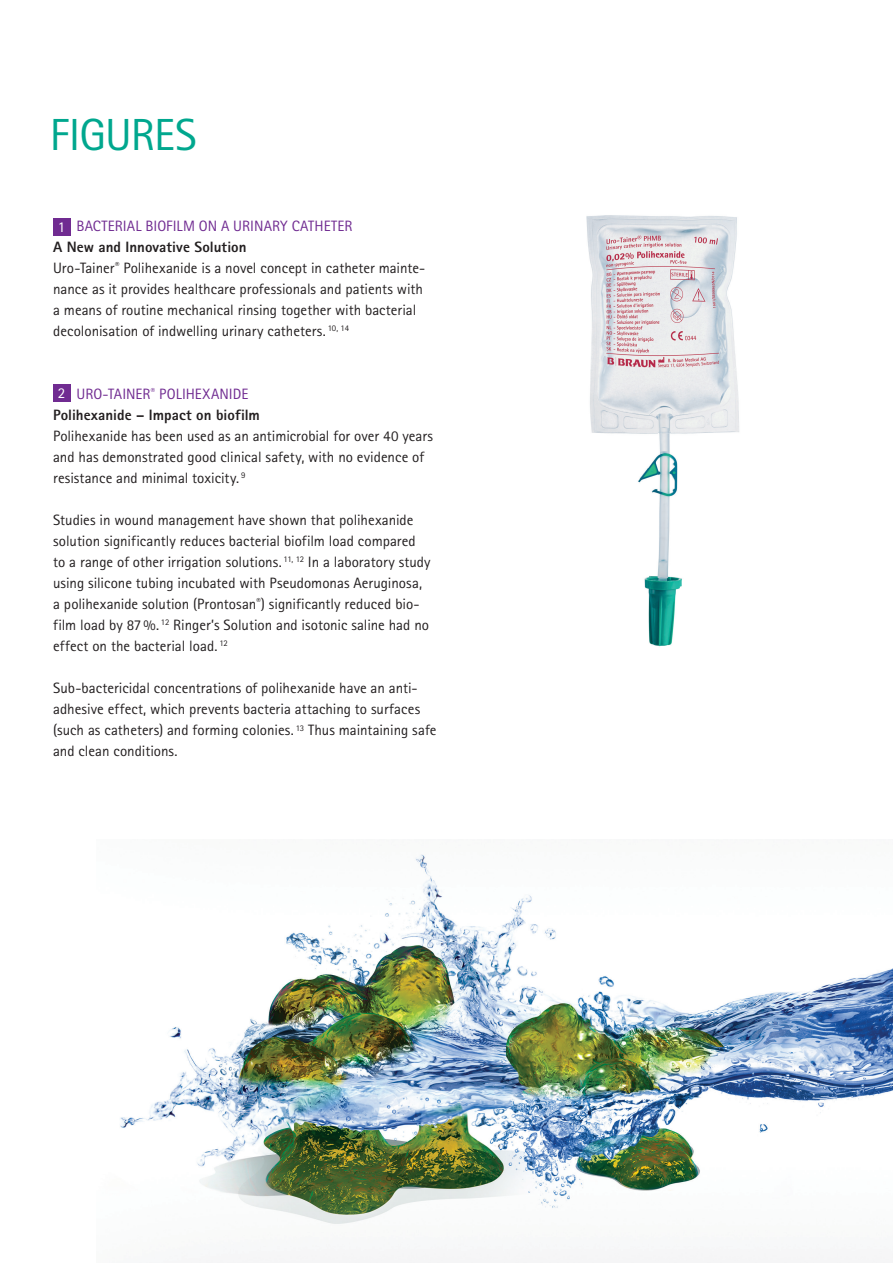
<style>
.page{position:relative;width:893px;height:1263px;background:#fff}
.page>*{position:absolute;margin:0;border:0;box-sizing:border-box;transform-origin:0 0}
.t1{font:45px "Rotis Sans Serif Pro";letter-spacing:-.02em;color:#00a78e}
.t2{font:15px/21px "Rotis Sans Serif Pro";color:#231f20}
.t3{font:800 15px/21px "Rotis Sans Serif Pro";letter-spacing:.005em;color:#231f20}
.t4{font:15px "Rotis Sans Serif Pro";letter-spacing:.005em;color:#702b91}
.t5{font:15px "Rotis Sans Serif Pro";color:#fff}
.s1{font-weight:800}
.s2{font-weight:400;color:#702b91}
</style>
<div class="page">
<div style="left:53px;top:218px;width:17px;height:17px;background:#702b91"></div>
<div style="left:53px;top:385px;width:17px;height:17px;background:#702b91"></div>
<img style="left:586px;top:215px;width:153px;height:432px">
<img style="left:120px;top:854px;width:773px;height:409px">
<h1 class="t1" style="left:50px;top:108px;width:148px">FIGURES</h1>
<p class="t4" style="left:76px;top:217px;width:278px">BACTERIAL BIOFILM ON A URINARY CATHETER</p>
<p class="t2" style="left:53px;top:237px;width:374px"><span class="s1">A New and Innovative Solution<br></span>Uro-Tainer<sup>®</sup> Polihexanide is a novel concept in catheter mainte&shy;nance as it provides healthcare professionals and patients with a means of routine mechanical rinsing together with bacterial decolonisation of indwelling urinary catheters. <sup>10,</sup> <sup>14</sup></p>
<p class="t5" style="left:58px;top:218px;width:9px">1</p>
<p class="t3" style="left:53px;top:384px;width:208px;text-indent:23px"><span class="s2">URO-TAINER</span><sup>®</sup> <span class="s2">POLIHEXANIDE<br></span>Polihexanide – Impact on biofilm</p>
<p class="t2" style="left:53px;top:426px;width:381px">Polihexanide has been used as an antimicrobial for over 40 years and has demonstrated good clinical safety, with no evidence of resistance and minimal toxicity. <sup>9</sup></p>
<p class="t2" style="left:53px;top:510px;width:379px">Studies in wound management have shown that polihexanide solution significantly reduces bacterial biofilm load compared to a range of other irrigation solutions. <sup>11,</sup> <sup>12</sup> In a laboratory study using silicone tubing incubated with Pseudomonas Aeruginosa, a polihexanide solution (Prontosan<sup>®</sup>) significantly reduced bio&shy;film load by 87%. <sup>12</sup> Ringer’s Solution and isotonic saline had no effect on the bacterial load. <sup>12</sup></p>
<p class="t2" style="left:53px;top:678px;width:385px">Sub-bactericidal concentrations of polihexanide have an anti&shy;adhesive effect, which prevents bacteria attaching to surfaces (such as catheters) and forming colonies. <sup>13</sup> Thus maintaining safe and clean conditions.</p>
<p class="t5" style="left:58px;top:384px;width:9px">2</p>
</div>
